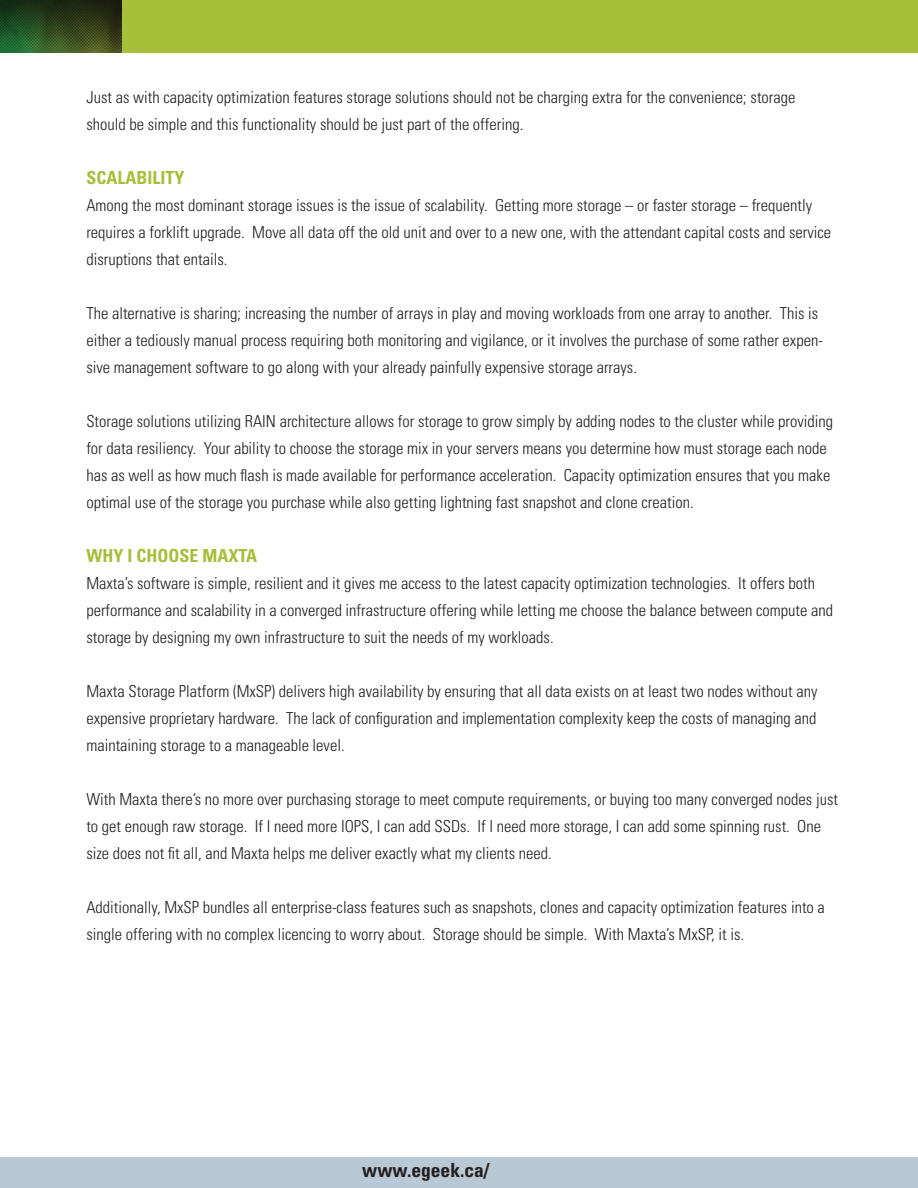
<style>
.page{position:relative;width:918px;height:1188px;background:#fff}
.page>*{position:absolute;margin:0;border:0;box-sizing:border-box;transform-origin:0 0}
.t1{font:700 condensed 19.5px "Univers";color:#231f20}
.t2{font:700 condensed 18px "Univers";color:#a7bf39}
.t3{font:300 condensed 16.5px/27px "Univers";color:#231f20}
</style>
<div class="page">
<div style="left:0;top:0;width:918px;height:53px;background:#a7bf39"></div>
<div style="left:0;top:1157px;width:918px;height:31px;background:#b9c8d5"></div>
<img style="left:0;top:0;width:122px;height:53px">
<p class="t3" style="left:86px;top:84px;width:711px">Just as with capacity optimization features storage solutions should not be charging extra for the convenience; storage should be simple and this functionality should be just part of the offering.</p>
<p class="t2" style="left:86px;top:167px;width:100px">SCALABILITY</p>
<p class="t3" style="left:86px;top:192px;width:746px">Among the most dominant storage issues is the issue of scalability. Getting more storage – or faster storage – frequently requires a forklift upgrade. Move all data off the old unit and over to a new one, with the attendant capital costs and service disruptions that entails.</p>
<p class="t3" style="left:86px;top:300px;width:738px">The alternative is sharing; increasing the number of arrays in play and moving workloads from one array to another. This is either a tediously manual process requiring both monitoring and vigilance, or it involves the purchase of some rather expen&shy;sive management software to go along with your already painfully expensive storage arrays.</p>
<p class="t3" style="left:86px;top:408px;width:748px">Storage solutions utilizing RAIN architecture allows for storage to grow simply by adding nodes to the cluster while providing for data resiliency. Your ability to choose the storage mix in your servers means you determine how must storage each node has as well as how much flash is made available for performance acceleration. Capacity optimization ensures that you make optimal use of the storage you purchase while also getting lightning fast snapshot and clone creation.</p>
<p class="t2" style="left:86px;top:545px;width:172px">WHY I CHOOSE MAXTA</p>
<p class="t3" style="left:86px;top:570px;width:748px">Maxta’s software is simple, resilient and it gives me access to the latest capacity optimization technologies. It offers both performance and scalability in a converged infrastructure offering while letting me choose the balance between compute and storage by designing my own infrastructure to suit the needs of my workloads.</p>
<p class="t3" style="left:86px;top:678px;width:733px;text-align:justify">Maxta Storage Platform (MxSP) delivers high availability by ensuring that all data exists on at least two nodes without any expensive proprietary hardware. The lack of configuration and implementation complexity keep the costs of managing and maintaining storage to a manageable level.</p>
<p class="t3" style="left:86px;top:786px;width:753px">With Maxta there’s no more over purchasing storage to meet compute requirements, or buying too many converged nodes just to get enough raw storage. If I need more IOPS, I can add SSDs. If I need more storage, I can add some spinning rust. One size does not fit all, and Maxta helps me deliver exactly what my clients need.</p>
<p class="t3" style="left:86px;top:894px;width:740px">Additionally, MxSP bundles all enterprise-class features such as snapshots, clones and capacity optimization features into a single offering with no complex licencing to worry about. Storage should be simple. With Maxta’s MxSP, it is.</p>
<p class="t1" style="left:362px;top:1158px;width:129px">www.egeek.ca/</p>
</div>
